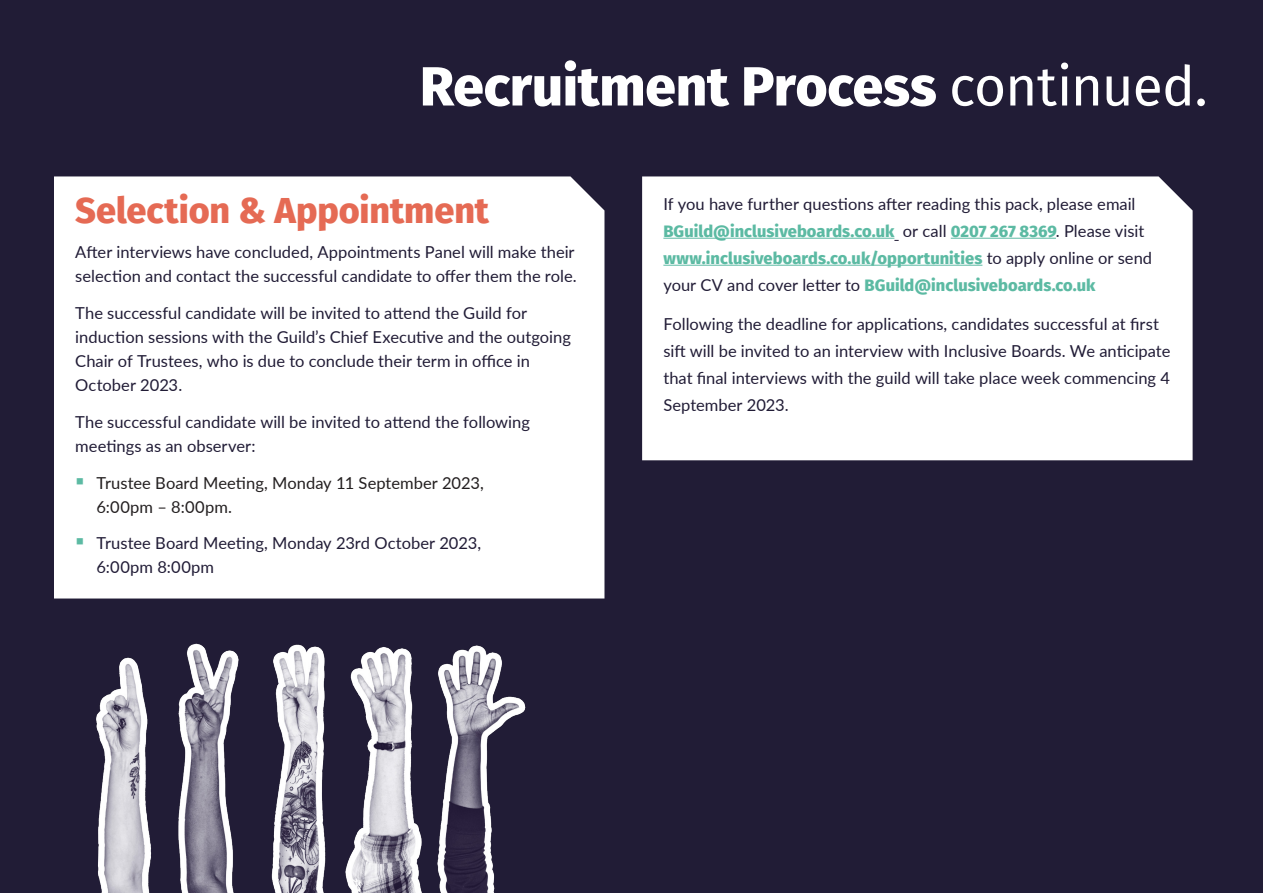
<style>
.page{position:relative;width:1263px;height:893px;background:#211c36}
.page>*{position:absolute;margin:0;border:0;box-sizing:border-box;transform-origin:0 0}
.t1{font:800 55.05px "Fira Sans";letter-spacing:-.005em;color:#fff}
.t2{font:800 36px "Fira Sans";color:#e56a54}
.t3{font:16.5px/24px "Lato";color:#211c36}
.t4{font:16.5px/24px "Lato";letter-spacing:.005em;color:#231f20}
.s1{font-weight:400}
.s2{font-family:"Fira Sans";font-weight:800;color:#5cbaa3}
</style>
<div class="page">
<div style="left:54px;top:176px;width:550px;height:422px;background:#fff"></div>
<div style="left:642px;top:176px;width:550px;height:284px;background:#fff"></div>
<hr style="left:663px;top:238px;width:231px;height:1px;background:#5cbaa3">
<hr style="left:951px;top:238px;width:105px;height:1px;background:#5cbaa3">
<hr style="left:663px;top:265px;width:319px;height:1px;background:#5cbaa3">
<img style="left:64px;top:590px;width:487px;height:303px">
<svg style="left:77px;top:478px;width:6px;height:6px"></svg>
<svg style="left:77px;top:538px;width:6px;height:7px"></svg>
<p class="t1" style="left:420px;top:39px;width:789px">Recruitment Process <span class="s1">continued.</span></p>
<p class="t2" style="left:75px;top:179px;width:415px">Selection &amp; Appointment</p>
<p class="t3" style="left:75px;top:240px;width:503px">After interviews have concluded, Appointments Panel will make their selection and contact the successful candidate to offer them the role.</p>
<p class="t3" style="left:75px;top:300px;width:497px">The successful candidate will be invited to attend the Guild for induction sessions with the Guild’s Chief Executive and the outgoing Chair of Trustees, who is due to conclude their term in office in October 2023.</p>
<p class="t3" style="left:75px;top:409px;width:456px">The successful candidate will be invited to attend the following meetings as an observer:</p>
<p class="t4" style="left:97px;top:470px;width:389px">Trustee Board Meeting, Monday 11 September 2023,<br>6:00pm – 8:00pm.</p>
<p class="t3" style="left:97px;top:531px;width:386px">Trustee Board Meeting, Monday 23rd October 2023,<br>6:00pm 8:00pm</p>
<p class="t3" style="left:663px;top:189px;width:490px;line-height:27px">If you have further questions after reading this pack, please email <span class="s2">BGuild@inclusiveboards.co.uk</span> or call <span class="s2">0207 267 8369</span>. Please visit <span class="s2">www.inclusiveboards.co.uk/opportunities</span> to apply online or send your CV and cover letter to <span class="s2">BGuild@inclusiveboards.co.uk</span></p>
<p class="t3" style="left:663px;top:310px;width:509px;line-height:27px">Following the deadline for applications, candidates successful at first sift will be invited to an interview with Inclusive Boards. We anticipate that final interviews with the guild will take place week commencing 4<br>September 2023.</p>
</div>
